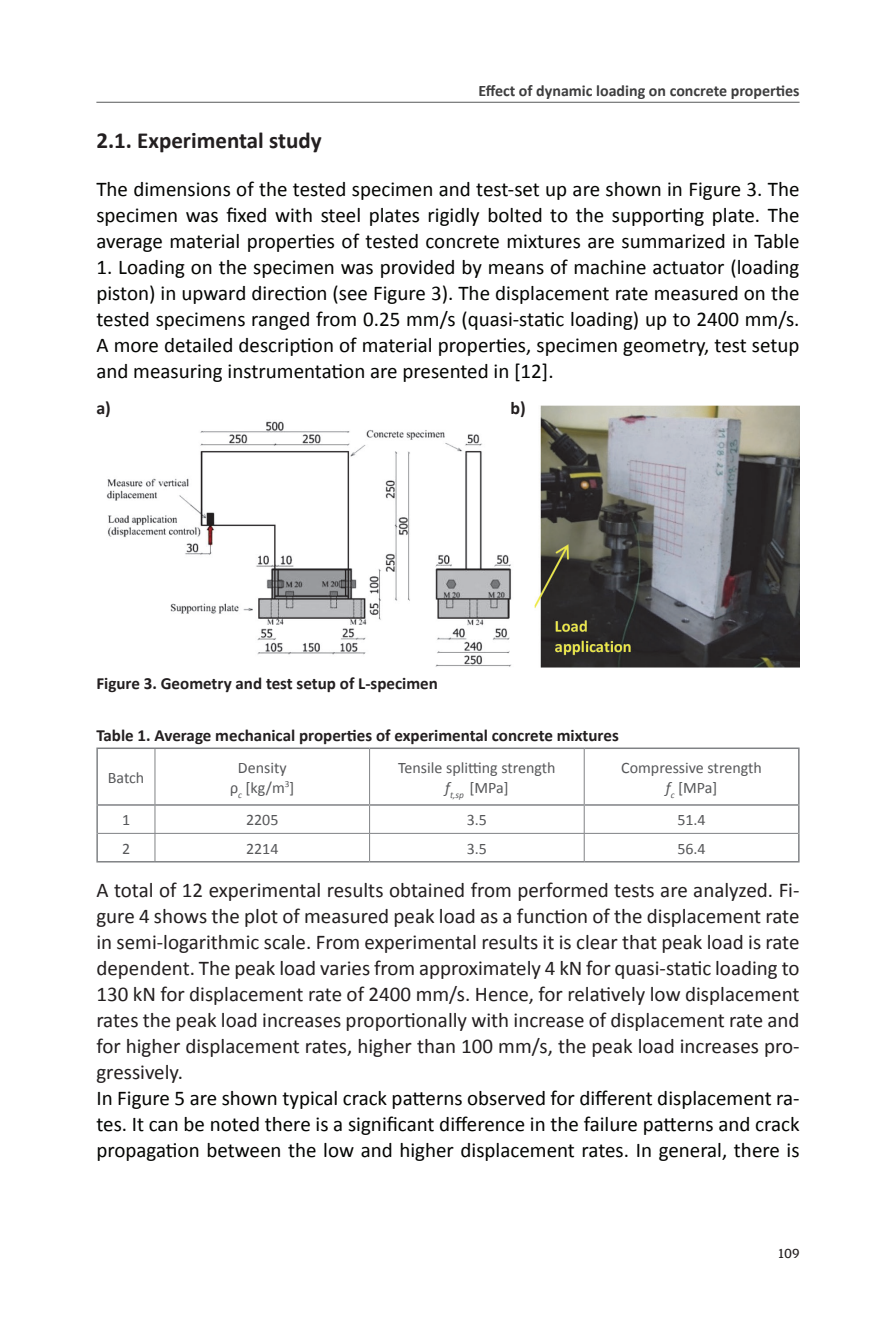
<style>
.page{position:relative;width:896px;height:1321px;background:#fff}
.page>*{position:absolute;margin:0;border:0;box-sizing:border-box;transform-origin:0 0}
.t1{font:700 23px "Calibri";color:#231f20}
.t2{font:21px/26px "Calibri";color:#040503;text-align:justify}
.t3{font:21px/26px "Calibri";color:#231f20;text-align:justify}
.t4{font:700 18px "Calibri";color:#231f20}
.t5{font:700 17px "Calibri";color:#231f20}
.t6{font:16px/20px "Calibri";color:#57585a;text-align:center}
.t7{font:700 16px "Calibri";color:#3e3e3f}
.t8{font:14px "Amplitudem";color:#231f20}
.s1{font-style:italic}
</style>
<div class="page">
<hr style="left:96px;top:102px;width:703px;height:1px;background:#57585a">
<img style="left:106px;top:406px;width:693px;height:262px">
<hr style="left:155px;top:749px;width:1px;height:55px;background:#808285">
<hr style="left:369px;top:749px;width:1px;height:55px;background:#808285">
<hr style="left:584px;top:749px;width:1px;height:55px;background:#808285">
<hr style="left:98px;top:833px;width:57px;height:1px;background:#808285">
<hr style="left:155px;top:833px;width:214px;height:1px;background:#808285">
<svg style="left:155px;top:806px;width:1px;height:55px"></svg>
<hr style="left:369px;top:833px;width:215px;height:1px;background:#808285">
<svg style="left:369px;top:806px;width:1px;height:55px"></svg>
<hr style="left:584px;top:833px;width:214px;height:1px;background:#808285">
<svg style="left:584px;top:806px;width:1px;height:55px"></svg>
<hr style="left:96px;top:806px;width:2px;height:27px;background:#808285">
<hr style="left:96px;top:833px;width:2px;height:28px;background:#808285">
<svg style="left:798px;top:806px;width:1px;height:55px"></svg>
<hr style="left:96px;top:861px;width:59px;height:1px;background:#808285">
<hr style="left:155px;top:861px;width:214px;height:1px;background:#808285">
<hr style="left:369px;top:861px;width:215px;height:1px;background:#808285">
<hr style="left:584px;top:861px;width:215px;height:1px;background:#808285">
<hr style="left:96px;top:747px;width:59px;height:2px;background:#808285">
<hr style="left:96px;top:749px;width:2px;height:55px;background:#808285">
<hr style="left:155px;top:747px;width:214px;height:2px;background:#808285">
<hr style="left:369px;top:747px;width:215px;height:2px;background:#808285">
<hr style="left:584px;top:747px;width:215px;height:2px;background:#808285">
<hr style="left:798px;top:749px;width:1px;height:55px;background:#808285">
<hr style="left:96px;top:804px;width:59px;height:2px;background:#808285">
<hr style="left:155px;top:804px;width:214px;height:2px;background:#808285">
<hr style="left:369px;top:804px;width:215px;height:2px;background:#808285">
<hr style="left:584px;top:804px;width:215px;height:2px;background:#808285">
<p class="t7" style="left:478px;top:80px;width:323px">Effect of dynamic loading on concrete properties</p>
<p class="t1" style="left:96px;top:125px;width:227px">2.1. Experimental study</p>
<p class="t2" style="left:96px;top:176px;width:704px">The dimensions of the tested specimen and test-set up are shown in Figure 3. The specimen was fixed with steel plates rigidly bolted to the supporting plate. The average material properties of tested concrete mixtures are summarized in Table</p>
<p class="t2" style="left:96px;top:254px;width:704px">1. Loading on the specimen was provided by means of machine actuator (loading piston) in upward direction (see Figure 3). The displacement rate measured on the tested specimens ranged from 0.25 mm/s (quasi-static loading) up to 2400 mm/s.<br>A more detailed description of material properties, specimen geometry, test setup and measuring instrumentation are presented in [12].</p>
<p class="t4" style="left:96px;top:396px;width:16px">a)</p>
<p class="t4" style="left:510px;top:396px;width:17px">b)</p>
<p class="t5" style="left:96px;top:672px;width:343px">Figure 3. Geometry and test setup of L-specimen</p>
<p class="t5" style="left:96px;top:724px;width:524px">Table 1. Average mechanical properties of experimental concrete mixtures</p>
<p class="t6" style="left:108px;top:767px;width:38px">Batch</p>
<p class="t6" style="left:230px;top:757px;width:66px">Density ρ<sub>c</sub> [kg/m<sup>3</sup>]</p>
<p class="t6" style="left:398px;top:757px;width:159px">Tensile splitting strength <span class="s1">f</span><sub>t,sp</sub> [MPa]</p>
<p class="t6" style="left:621px;top:757px;width:142px">Compressive strength <span class="s1">f</span><sub>c</sub> [MPa]</p>
<p class="t6" style="left:122px;top:810px;width:10px">1</p>
<p class="t6" style="left:246px;top:810px;width:34px">2205</p>
<p class="t6" style="left:467px;top:810px;width:22px">3.5</p>
<p class="t6" style="left:677px;top:810px;width:30px">51.4</p>
<p class="t6" style="left:122px;top:838px;width:10px">2</p>
<p class="t6" style="left:246px;top:838px;width:34px">2214</p>
<p class="t6" style="left:467px;top:838px;width:22px">3.5</p>
<p class="t6" style="left:677px;top:838px;width:30px">56.4</p>
<p class="t3" style="left:96px;top:877px;width:705px">A total of 12 experimental results obtained from performed tests are analyzed. Fi&shy;gure 4 shows the plot of measured peak load as a function of the displacement rate in semi-logarithmic scale. From experimental results it is clear that peak load is rate dependent. The peak load varies from approximately 4 kN for quasi-static loading to 130 kN for displacement rate of 2400 mm/s. Hence, for relatively low displacement rates the peak load increases proportionally with increase of displacement rate and for higher displacement rates, higher than 100 mm/s, the peak load increases pro&shy;gressively.</p>
<p class="t2" style="left:96px;top:1085px;width:705px">In Figure 5 are shown typical crack patterns observed for different displacement ra&shy;tes. It can be noted there is a significant difference in the failure patterns and crack propagation between the low and higher displacement rates. In general, there is</p>
<p class="t8" style="left:778px;top:1246px;width:23px">109</p>
</div>
